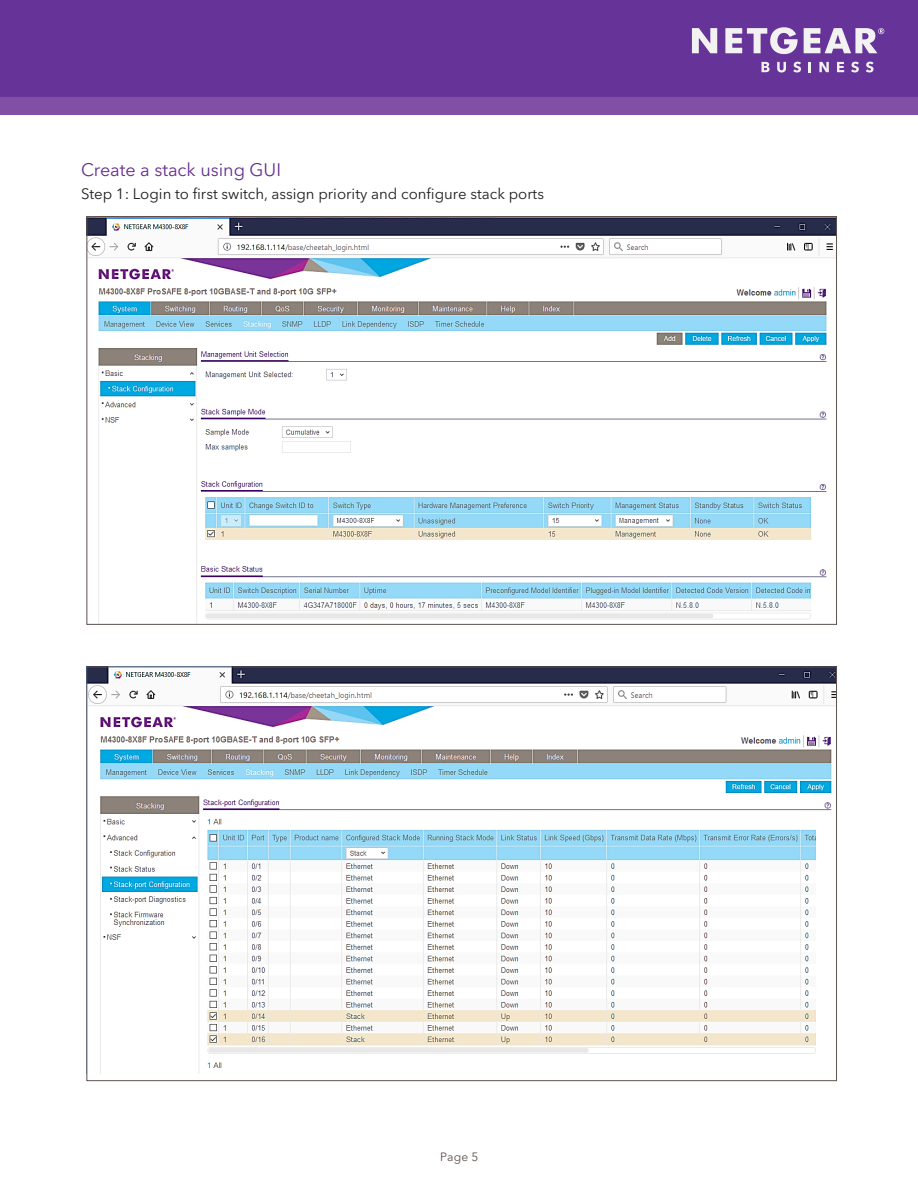
<style>
.page{position:relative;width:918px;height:1188px;background:#fff}
.page>*{position:absolute;margin:0;border:0;box-sizing:border-box;transform-origin:0 0}
.SubHead_copy_2{font:18px "Avenir Next LT Pro";color:#662d8e}
.t1{font:15px "Avenir Next LT Pro";color:#231f20}
.t2{font:12px "Avenir Next LT Pro";color:#5d514e}
</style>
<div class="page">
<div style="left:0;top:0;width:918px;height:114px;background:#639"></div>
<div style="left:0;top:97px;width:918px;height:17px;background:#814fa4"></div>
<svg style="left:762px;top:62px;width:8px;height:10px"></svg>
<svg style="left:777px;top:62px;width:9px;height:10px"></svg>
<svg style="left:793px;top:62px;width:8px;height:10px"></svg>
<svg style="left:809px;top:62px;width:2px;height:10px"></svg>
<svg style="left:819px;top:62px;width:10px;height:10px"></svg>
<svg style="left:837px;top:62px;width:7px;height:10px"></svg>
<svg style="left:851px;top:62px;width:8px;height:10px"></svg>
<svg style="left:866px;top:62px;width:8px;height:10px"></svg>
<svg style="left:804px;top:28px;width:80px;height:25px"></svg>
<svg style="left:725px;top:27px;width:73px;height:27px"></svg>
<svg style="left:692px;top:28px;width:25px;height:25px"></svg>
<img style="left:89px;top:218px;width:746px;height:405px">
<img style="left:89px;top:669px;width:746px;height:405px">
<p class="SubHead_copy_2" style="left:81px;top:159px;width:202px">Create a stack using GUI</p>
<p class="t1" style="left:81px;top:185px;width:465px">Step 1: Login to first switch, assign priority and configure stack ports</p>
<p class="t2" style="left:440px;top:1150px;width:40px">Page 5</p>
</div>
